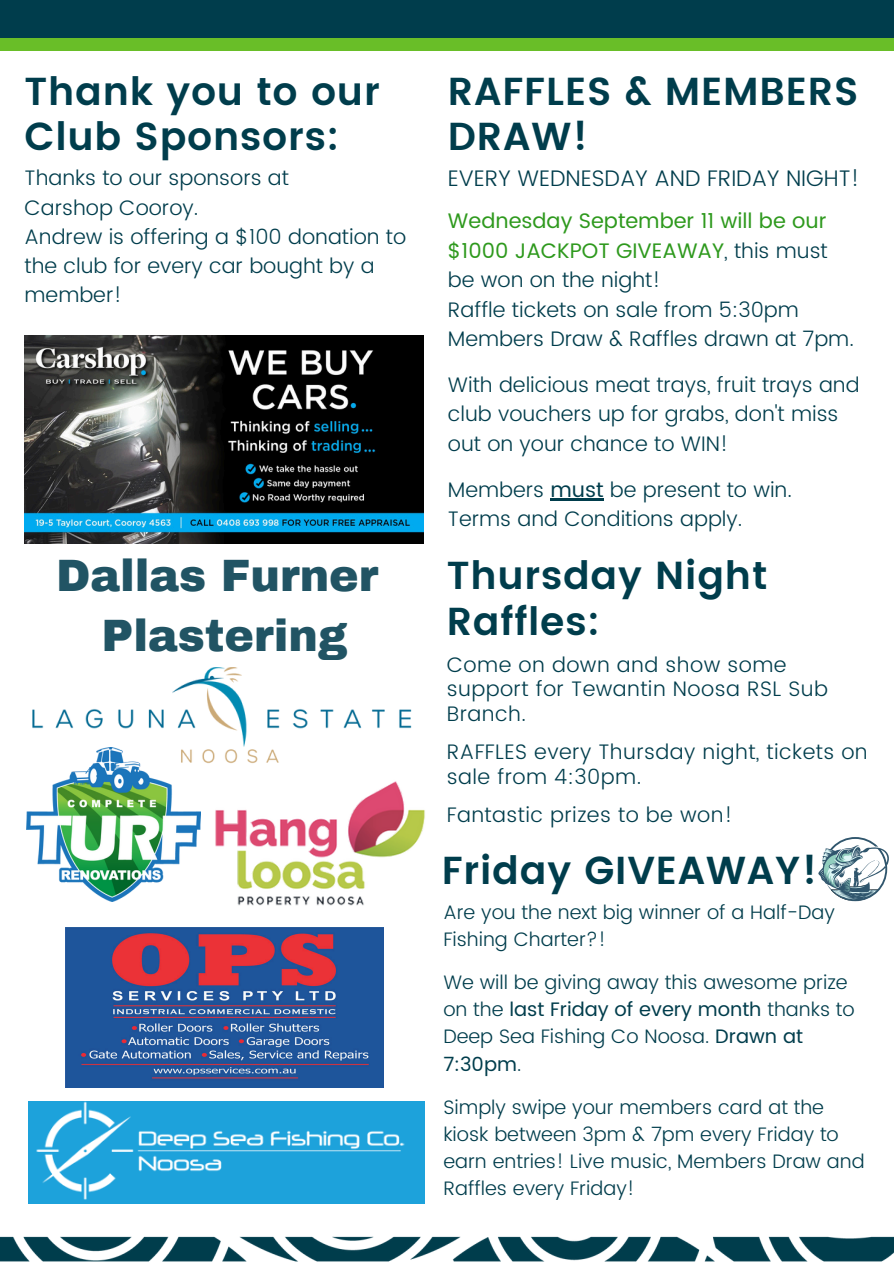
<style>
.page{position:relative;width:894px;height:1264px;background:#fff}
.page>*{position:absolute;margin:0;border:0;box-sizing:border-box;transform-origin:0 0}
.t1{font:900 44.25px/60px "Archivo";color:#215464;text-align:center}
.t2{font:600 39px/45px "Poppins";letter-spacing:.02em;color:#003d4c}
.t3{font:300 22.5px "Poppins";color:#003d4c}
.t4{font:300 21px/29.4px "Poppins";color:#003d4c}
.t5{font:300 21px/24.5px "Poppins";letter-spacing:.02em;color:#003d4c}
.t6{font:300 19.5px/27px "Poppins";color:#003d4c}
.s1{font-weight:400;color:#2e991d}
.s2{font-weight:400}
</style>
<div class="page">
<div style="left:0;top:0;width:893px;height:51px;background:#69be28"></div>
<div style="left:0;top:0;width:893px;height:38px;background:#003d4c"></div>
<img style="left:0;top:1236px;width:893px;height:26px">
<img style="left:25px;top:335px;width:398px;height:208px">
<img style="left:215px;top:781px;width:210px;height:125px">
<img style="left:26px;top:767px;width:175px;height:134px">
<img style="left:32px;top:667px;width:380px;height:100px">
<img style="left:65px;top:927px;width:318px;height:160px">
<div style="left:28px;top:1101px;width:396px;height:102px;background:#1da2db"></div>
<img style="left:32px;top:1101px;width:385px;height:103px">
<hr style="left:550px;top:498px;width:53px;height:2px;background:#003d4c">
<svg style="left:818px;top:837px;width:71px;height:64px"></svg>
<h5 class="t2" style="left:25px;top:69px;width:356px">Thank you to our<br>Club Sponsors:</h5>
<h1 class="t4" style="left:25px;top:163px;width:383px">Thanks to our sponsors at<br>Carshop Cooroy.<br>Andrew is offering a $100 donation to the club for every car bought by a member!</h1>
<p class="t1" style="left:56px;top:546px;width:324px">Dallas Furner<br>Plastering</p>
<p class="t2" style="left:448px;top:69px;width:412px">RAFFLES &amp; MEMBERS<br>DRAW!</p>
<p class="t3" style="left:448px;top:165px;width:413px">EVERY WEDNESDAY AND FRIDAY NIGHT!</p>
<p class="t4" style="left:448px;top:206px;width:407px"><span class="s1">Wednesday September 11 will be our $1000 JACKPOT GIVEAWAY</span>, this must be won on the night!<br>Raffle tickets on sale from 5:30pm<br>Members Draw &amp; Raffles drawn at 7pm.</p>
<p class="t4" style="left:448px;top:370px;width:413px">With delicious meat trays, fruit trays and club vouchers up for grabs, don't miss out on your chance to WIN!</p>
<p class="t4" style="left:448px;top:475px;width:345px">Members <span class="s2">must</span> be present to win.<br>Terms and Conditions apply.</p>
<h3 class="t2" style="left:446px;top:552px;width:322px;line-height:46px">Thursday Night<br>Raffles:</h3>
<h5 class="t5" style="left:446px;top:652px;width:382px">Come on down and show some support for Tewantin Noosa RSL Sub<br>Branch.</h5>
<h5 class="t5" style="left:446px;top:739px;width:422px">RAFFLES every Thursday night, tickets on sale from 4:30pm.</h5>
<h5 class="t5" style="left:446px;top:802px;width:287px">Fantastic prizes to be won!</h5>
<p class="t2" style="left:441px;top:848px;width:377px">Friday GIVEAWAY!</p>
<p class="t6" style="left:443px;top:899px;width:393px">Are you the next big winner of a Half-Day<br>Fishing Charter?!</p>
<h3 class="t6" style="left:443px;top:969px;width:413px">We will be giving away this awesome prize on the <span class="s2">last Friday of every month</span> thanks to<br>Deep Sea Fishing Co Noosa. <span class="s2">Drawn at<br>7:30pm</span>.</h3>
<p class="t6" style="left:443px;top:1093px;width:422px">Simply swipe your members card at the kiosk between 3pm &amp; 7pm every Friday to earn entries! Live music, Members Draw and Raffles every Friday!</p>
</div>
